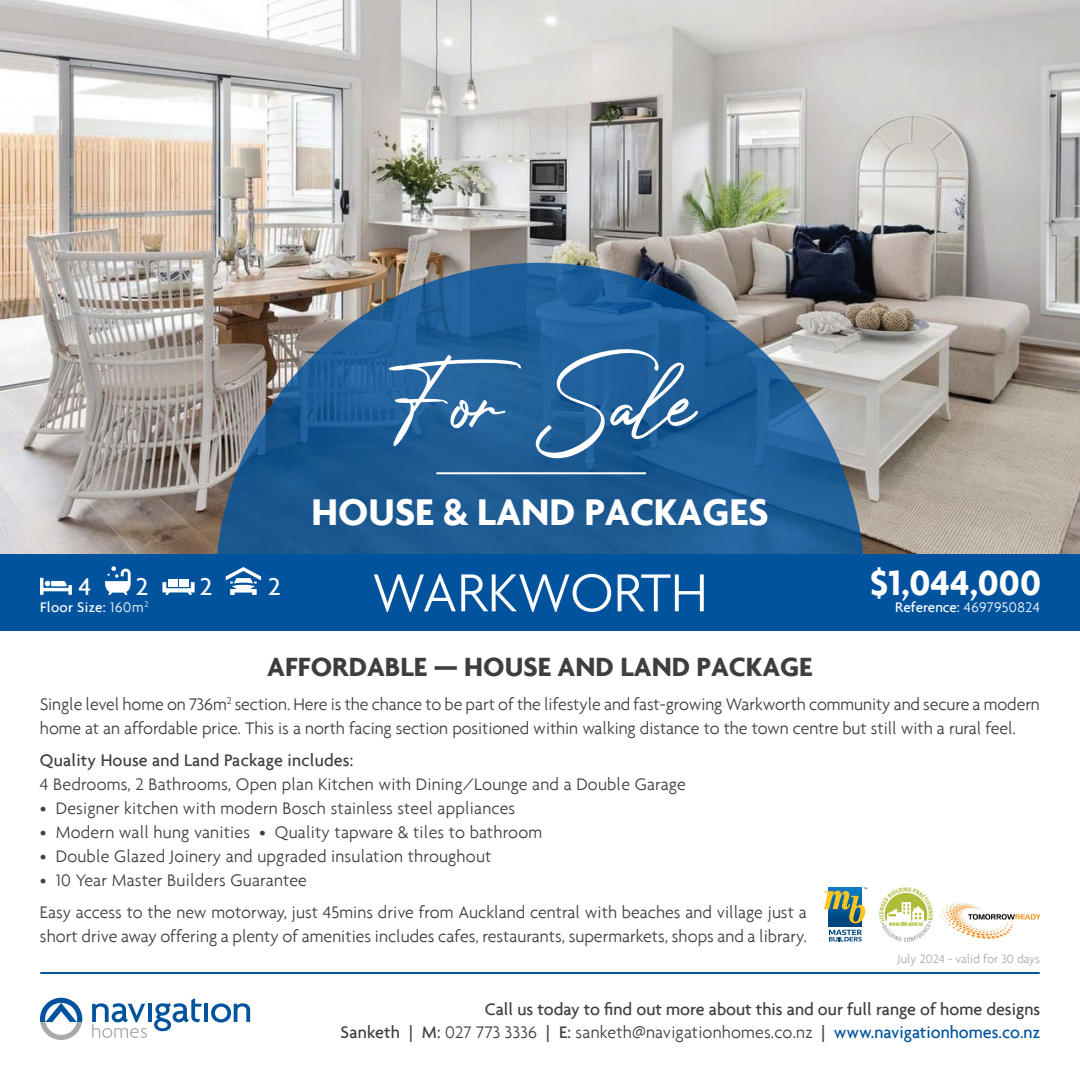
<style>
.page{position:relative;width:1080px;height:1080px;background:#fff}
.page>*{position:absolute;margin:0;border:0;box-sizing:border-box;transform-origin:0 0}
.t1{font:102.4px "Photograph Signature";color:#fff}
.t2{font:300 57.8px "Agenda";color:#fff}
.t3{font:700 40px "Agenda";color:#fff}
.t4{font:700 37.6px "Agenda";color:#fff}
.t5{font:700 28.4px "Agenda";color:#3e3e3f}
.t6{font:500 26.1px "Agenda";color:#fff}
.t7{font:300 18px/24px "Agenda";color:#3e3e3f}
.t8{font:500 18px/23px "Agenda";color:#3e3e3f;text-align:right}
.t9{font:500 15px "Agenda";color:#fff}
.t10{font:500 15px "Agenda";letter-spacing:.02em;color:#fff}
.t11{font:300 13px "Agenda";color:#a8a9ad}
.s1{font-weight:300}
.s2{color:#01539e}
</style>
<div class="page">
<hr style="left:148px;top:1004px;width:3px;height:18px;background:#01539e">
<svg style="left:154px;top:998px;width:48px;height:33px"></svg>
<hr style="left:204px;top:1004px;width:4px;height:18px;background:#01539e">
<svg style="left:211px;top:1003px;width:39px;height:20px"></svg>
<svg style="left:92px;top:1003px;width:55px;height:35px"></svg>
<svg style="left:40px;top:998px;width:42px;height:42px"></svg>
<hr style="left:41px;top:972px;width:998px;height:2px;background:#01539e">
<img style="left:879px;top:887px;width:54px;height:55px">
<img style="left:940px;top:902px;width:100px;height:37px">
<svg style="left:829px;top:923px;width:32px;height:3px"></svg>
<svg style="left:824px;top:887px;width:43px;height:36px;background:#7f9a84"></svg>
<svg style="left:829px;top:930px;width:33px;height:11px"></svg>
<img style="left:0;top:0;width:1080px;height:554px">
<div style="left:0;top:554px;width:1080px;height:76px;background:#01539e"></div>
<svg style="left:215px;top:263px;width:650px;height:318px;background:#366693"></svg>
<hr style="left:436px;top:472px;width:210px;height:2px;background:#fff">
<svg style="left:40px;top:578px;width:32px;height:17px"></svg>
<div style="left:168px;top:579px;width:10px;height:7px;background:#fff"></div>
<div style="left:179px;top:579px;width:10px;height:7px;background:#fff"></div>
<svg style="left:162px;top:582px;width:33px;height:13px"></svg>
<svg style="left:105px;top:566px;width:26px;height:29px"></svg>
<svg style="left:226px;top:567px;width:35px;height:28px"></svg>
<h1 class="t1" style="left:387px;top:311px;width:310px">For Sale</h1>
<h3 class="t6" style="left:78px;top:571px;width:14px">4</h3>
<h3 class="t6" style="left:136px;top:571px;width:14px">2</h3>
<h3 class="t6" style="left:200px;top:571px;width:14px">2</h3>
<h3 class="t6" style="left:268px;top:571px;width:14px">2</h3>
<p class="t10" style="left:40px;top:598px;width:110px">Floor Size: <span class="s1">160m</span><sup>2</sup></p>
<h3 class="t3" style="left:312px;top:487px;width:458px">HOUSE &amp; LAND PACKAGES</h3>
<h2 class="t2" style="left:372px;top:559px;width:337px">WARKWORTH</h2>
<h3 class="t5" style="left:267px;top:649px;width:547px">AFFORDABLE — HOUSE AND LAND PACKAGE</h3>
<h3 class="t4" style="left:870px;top:560px;width:172px">$1,044,000</h3>
<p class="t9" style="left:895px;top:598px;width:146px">Reference: <span class="s1">4697950824</span></p>
<p class="t7" style="left:40px;top:692px;width:1001px">Single level home on 736m<sup>2</sup> section. Here is the chance to be part of the lifestyle and fast-growing Warkworth community and secure a modern home at an affordable price. This is a north facing section positioned within walking distance to the town centre but still with a rural feel.</p>
<p class="t8" style="left:40px;top:748px;width:315px">Quality House and Land Package includes:</p>
<p class="t7" style="left:40px;top:772px;width:647px">4 Bedrooms, 2 Bathrooms, Open plan Kitchen with Dining/Lounge and a Double Garage</p>
<p class="t7" style="left:40px;top:796px;width:477px">• Designer kitchen with modern Bosch stainless steel appliances</p>
<p class="t7" style="left:40px;top:820px;width:504px">• Modern wall hung vanities • Quality tapware &amp; tiles to bathroom</p>
<p class="t7" style="left:40px;top:844px;width:453px">• Double Glazed Joinery and upgraded insulation throughout</p>
<p class="t7" style="left:40px;top:864px;width:768px;line-height:32px">• 10 Year Master Builders Guarantee<br>Easy access to the new motorway, just 45mins drive from Auckland central with beaches and village just a</p>
<p class="t7" style="left:40px;top:924px;width:768px">short drive away offering a plenty of amenities includes cafes, restaurants, supermarkets, shops and a library.</p>
<p class="t11" style="left:898px;top:951px;width:144px">July 2024 - valid for 30 days</p>
<p class="t8" style="left:341px;top:997px;width:701px">Call us today to find out more about this and our full range of home designs<br>Sanketh | M: <span class="s1">027 773 3336</span> | E: <span class="s1">sanketh@navigationhomes.co.nz</span> | <span class="s2">www.navigationhomes.co.nz</span></p>
</div>
